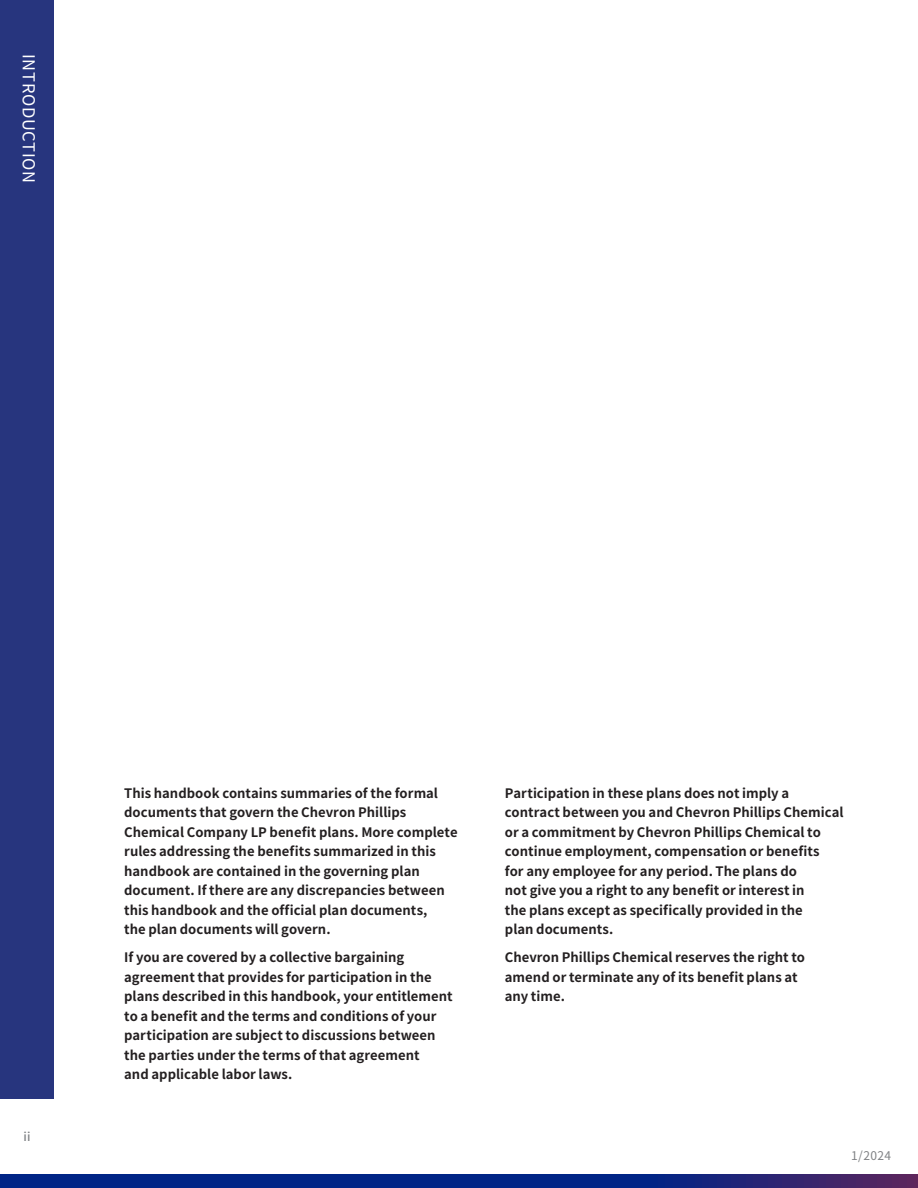
<style>
.page{position:relative;width:918px;height:1188px;background:#fff}
.page>*{position:absolute;margin:0;border:0;box-sizing:border-box;transform-origin:0 0}
.t1{font:16.5px "Noto Sans JP";letter-spacing:.04em;color:#fff}
.body{font:700 13.05px/19.5px "Noto Sans JP";letter-spacing:.005em;color:#231f20}
.t2{font:12px "Noto Sans JP";color:#808285}
.t3{font:500 12px "Noto Sans JP";color:#808285}
</style>
<div class="page">
<div style="left:0;top:0;width:54px;height:1099px;background:#27357e"></div>
<svg style="left:0;top:1174px;width:918px;height:14px;background:#0d257f"></svg>
<p class="t1" style="left:38px;top:54px;width:130px;rotate:90deg">INTRODUCTION</p>
<p class="t3" style="left:23px;top:1130px;width:9px">ii</p>
<p class="body" style="left:124px;top:783px;width:335px">This handbook contains summaries of the formal documents that govern the Chevron Phillips Chemical Company LP benefit plans. More complete rules addressing the benefits summarized in this handbook are contained in the governing plan document. If there are any discrepancies between this handbook and the official plan documents,<br>the plan documents will govern.</p>
<p class="body" style="left:124px;top:948px;width:330px">If you are covered by a collective bargaining agreement that provides for participation in the plans described in this handbook, your entitlement to a benefit and the terms and conditions of your participation are subject to discussions between the parties under the terms of that agreement<br>and applicable labor laws.</p>
<p class="body" style="left:505px;top:783px;width:340px">Participation in these plans does not imply a contract between you and Chevron Phillips Chemical or a commitment by Chevron Phillips Chemical to continue employment, compensation or benefits<br>for any employee for any period. The plans do<br>not give you a right to any benefit or interest in<br>the plans except as specifically provided in the<br>plan documents.</p>
<p class="body" style="left:505px;top:948px;width:302px">Chevron Phillips Chemical reserves the right to amend or terminate any of its benefit plans at any time.</p>
<p class="t2" style="left:851px;top:1149px;width:41px">1/2024</p>
</div>
